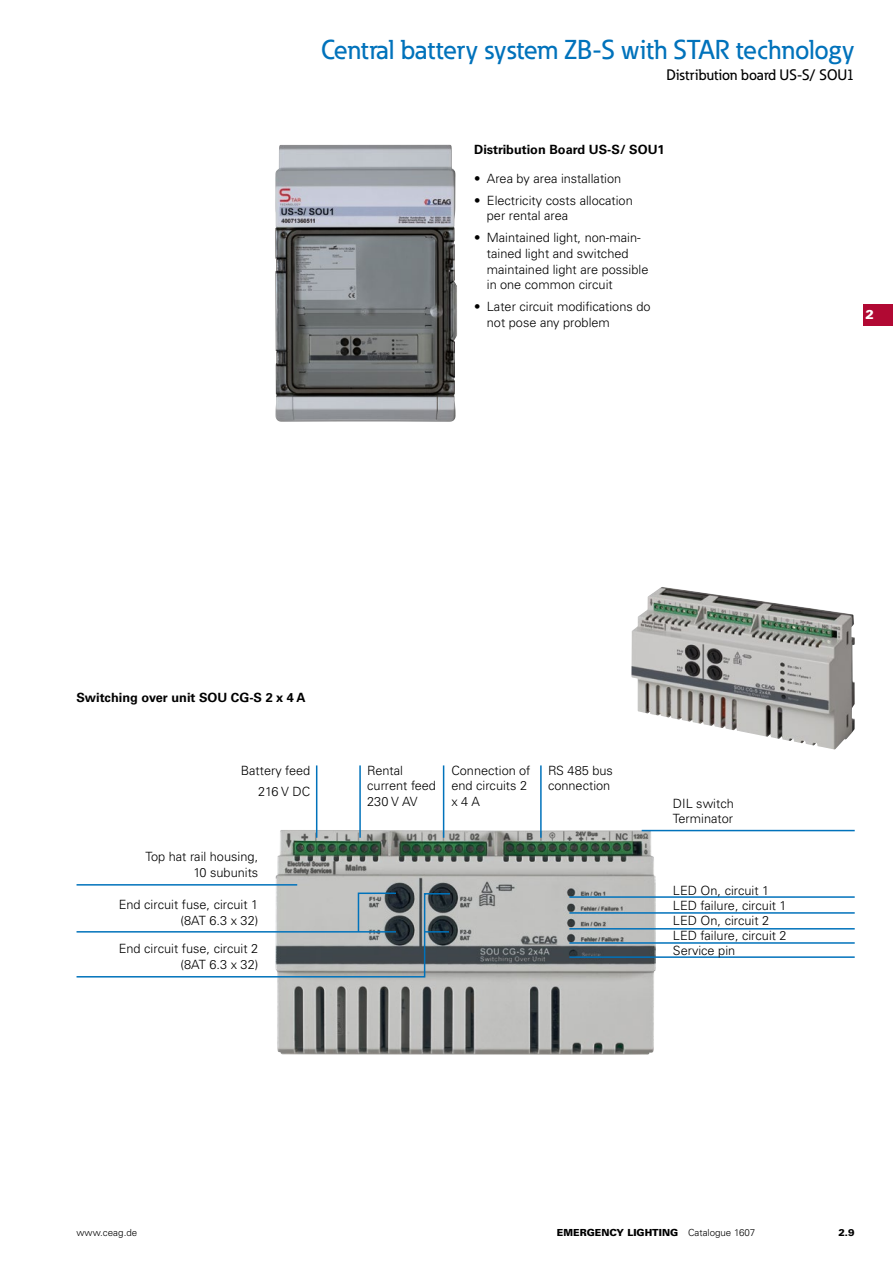
<style>
.page{position:relative;width:893px;height:1263px;background:#fff}
.page>*{position:absolute;margin:0;border:0;box-sizing:border-box;transform-origin:0 0}
.t1{font:500 27px "Eaton";color:#0072bb}
.t2{font:500 15px "Eaton";color:#000}
.t3{font:300 12.75px/15.8px "Univers LT Pro 45";color:#000}
.t4{font:700 12.75px "Univers LT Pro 65";color:#000}
.t5{font:900 12.75px "Univers LT Pro 75";color:#fff}
.t6{font:900 9.75px "Univers LT Pro 75";color:#000}
.t7{font:300 9.75px "Univers LT Pro 45";color:#000}
.s1{font-family:"Univers LT Pro 45";font-weight:300}
</style>
<div class="page">
<img style="left:275px;top:830px;width:381px;height:224px">
<img style="left:631px;top:587px;width:224px;height:162px">
<img style="left:275px;top:145px;width:182px;height:277px">
<div style="left:863px;top:304px;width:30px;height:21px;background:#b10933"></div>
<hr style="left:77px;top:884px;width:220px;height:1px;background:#0072bb">
<svg style="left:76px;top:892px;width:375px;height:86px"></svg>
<hr style="left:569px;top:956px;width:286px;height:2px;background:#0072bb">
<hr style="left:569px;top:942px;width:286px;height:2px;background:#0072bb">
<hr style="left:569px;top:928px;width:286px;height:1px;background:#0072bb">
<hr style="left:569px;top:912px;width:286px;height:2px;background:#0072bb">
<hr style="left:569px;top:896px;width:286px;height:2px;background:#0072bb">
<hr style="left:642px;top:830px;width:213px;height:1px;background:#0072bb">
<hr style="left:359px;top:765px;width:2px;height:73px;background:#0072bb">
<hr style="left:316px;top:765px;width:1px;height:73px;background:#0072bb">
<hr style="left:443px;top:765px;width:1px;height:73px;background:#0072bb">
<hr style="left:540px;top:765px;width:2px;height:73px;background:#0072bb">
<h1 class="t1" style="left:321px;top:33px;width:535px">Central battery system ZB-S with STAR technology</h1>
<p class="t2" style="left:666px;top:66px;width:190px">Distribution board US-S/ SOU1</p>
<p class="t4" style="left:474px;top:142px;width:192px">Distribution Board US-S/ SOU1</p>
<p class="t3" style="left:474px;top:171px;width:149px">• Area by area installation</p>
<p class="t3" style="left:487px;top:192px;width:147px;text-indent:-13px">• Electricity costs allocation per rental area</p>
<p class="t3" style="left:487px;top:230px;width:163px;text-indent:-13px">• Maintained light, non-main&shy;tained light and switched maintained light are possible in one common circuit</p>
<p class="t3" style="left:487px;top:299px;width:165px;text-indent:-13px">• Later circuit modifications do not pose any problem</p>
<p class="t5" style="left:865px;top:307px;width:10px">2</p>
<p class="t4" style="left:77px;top:690px;width:231px">Switching over unit SOU CG-S 2 x 4 A</p>
<p class="t3" style="left:241px;top:759px;width:71px;line-height:21.8px;text-align:right">Battery feed<br>216 V DC</p>
<p class="t3" style="left:367px;top:762px;width:70px">Rental current feed<br>230 V AV</p>
<p class="t3" style="left:451px;top:762px;width:81px">Connection of end circuits 2 x 4 A</p>
<p class="t3" style="left:145px;top:849px;width:114px;text-align:right">Top hat rail housing,<br>10 subunits</p>
<p class="t3" style="left:119px;top:896px;width:141px;text-align:right">End circuit fuse, circuit 1 (8AT 6.3 x 32)</p>
<p class="t3" style="left:119px;top:941px;width:141px;text-align:right">End circuit fuse, circuit 2 (8AT 6.3 x 32)</p>
<p class="t3" style="left:548px;top:762px;width:66px">RS 485 bus connection</p>
<p class="t3" style="left:673px;top:795px;width:62px">DIL switch<br>Terminator</p>
<p class="t3" style="left:673px;top:883px;width:115px;line-height:15px">LED On, circuit 1<br>LED failure, circuit 1<br>LED On, circuit 2<br>LED failure, circuit 2<br>Service pin</p>
<p class="t7" style="left:77px;top:1226px;width:62px">www.ceag.de</p>
<p class="t6" style="left:557px;top:1226px;width:200px">EMERGENCY LIGHTING <span class="s1">Catalogue 1607</span></p>
<p class="t6" style="left:838px;top:1226px;width:18px">2.9</p>
</div>
